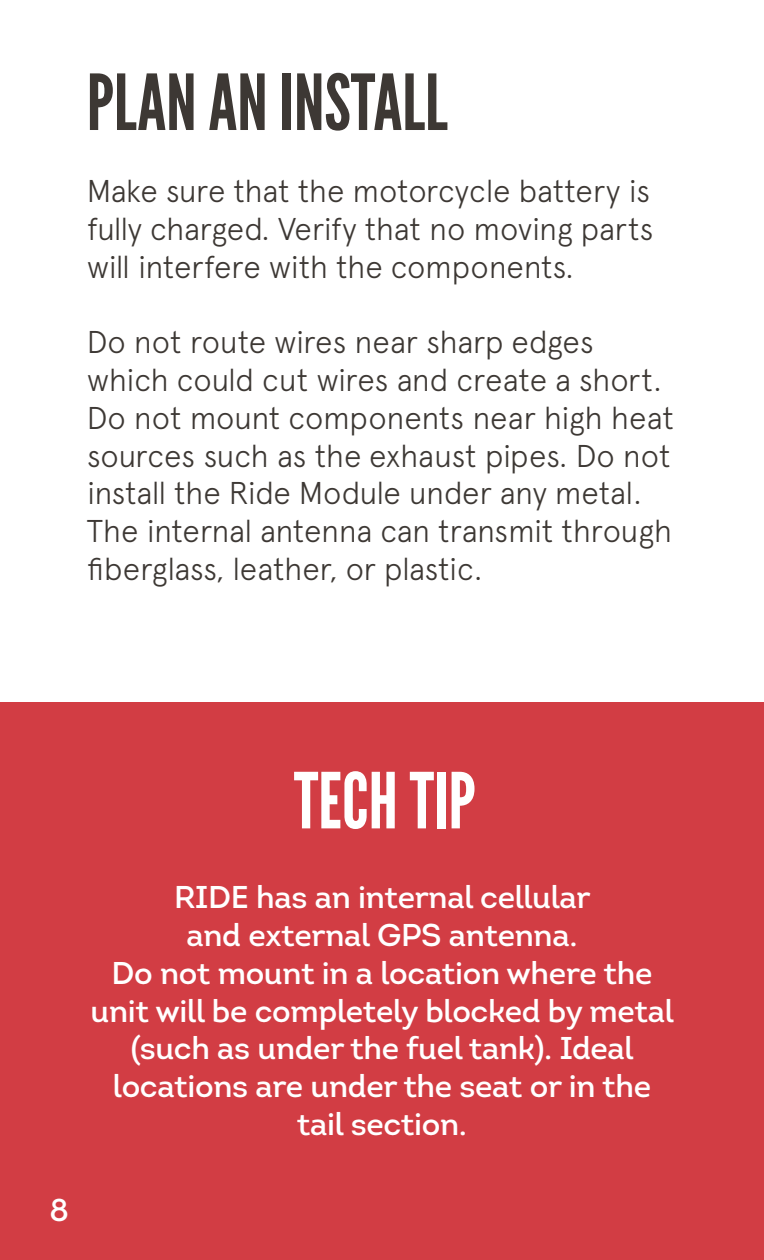
<style>
.page{position:relative;width:764px;height:1260px;background:#fff}
.page>*{position:absolute;margin:0;border:0;box-sizing:border-box;transform-origin:0 0}
.t1{font:77px "League Gothic";color:#3d3834}
.t2{font:77px "League Gothic";color:#fff}
.t3{font:300 31.5px/37.8px "Apercu";letter-spacing:-.015em;color:#3d3834;text-align:justify}
.t4{font:31.5px/37.8px "Intro";letter-spacing:-.01em;color:#fff;text-align:center}
</style>
<div class="page">
<div style="left:0;top:702px;width:763px;height:558px;background:#d23d44"></div>
<h1 class="t1" style="left:87px;top:58px;width:362px">PLAN AN INSTALL</h1>
<p class="t3" style="left:87px;top:172px;width:568px">Make sure that the motorcycle battery is fully charged. Verify that no moving parts will interfere with the components.</p>
<p class="t3" style="left:87px;top:323px;width:589px;text-align:left">Do not route wires near sharp edges which could cut wires and create a short.<br>Do not mount components near high heat sources such as the exhaust pipes. Do not install the Ride Module under any metal.<br>The internal antenna can transmit through fiberglass, leather, or plastic.</p>
<p class="t4" style="left:50px;top:1191px;width:21px">8</p>
<h1 class="t2" style="left:294px;top:757px;width:183px">TECH TIP</h1>
<p class="t4" style="left:91px;top:878px;width:585px">RIDE has an internal cellular<br>and external GPS antenna.<br>Do not mount in a location where the unit will be completely blocked by metal (such as under the fuel tank). Ideal locations are under the seat or in the tail section.</p>
</div>
